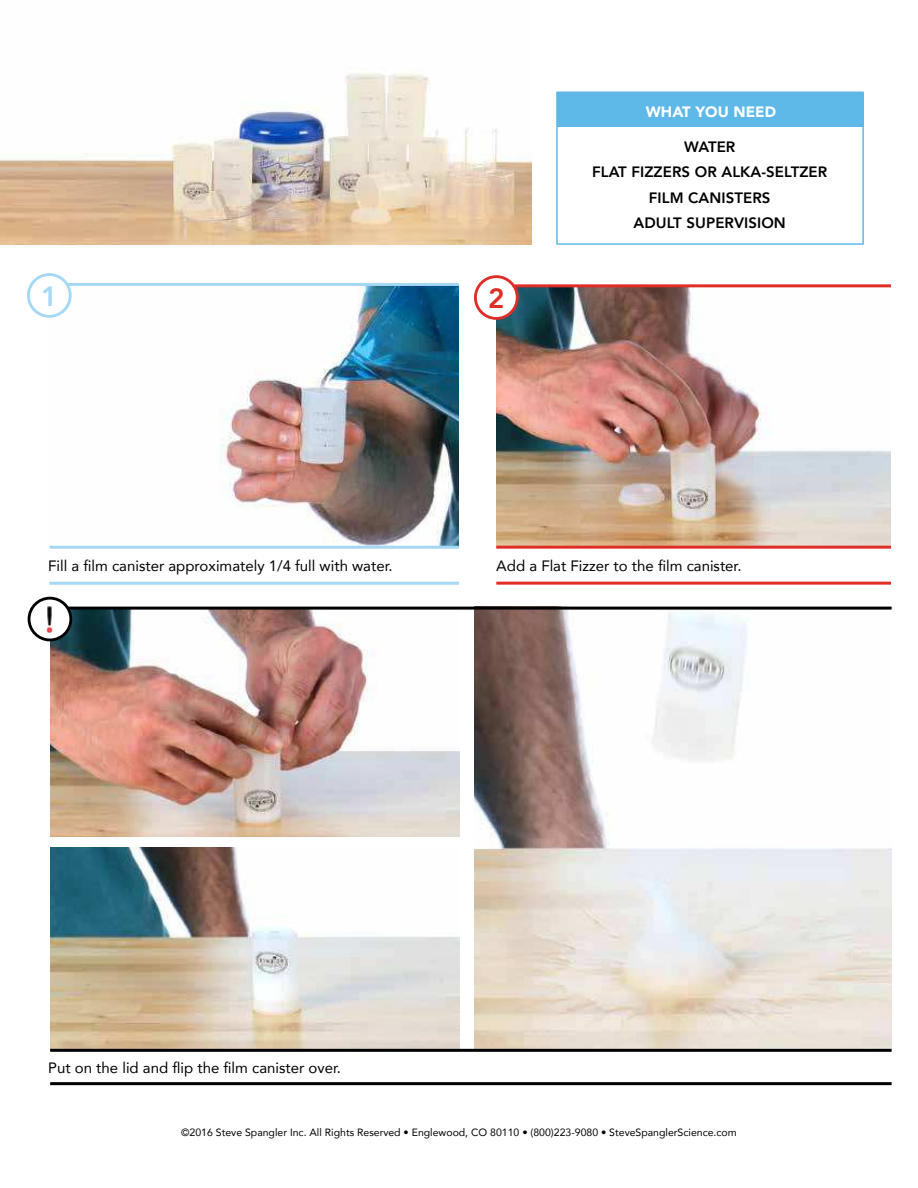
<style>
.page{position:relative;width:918px;height:1188px;background:#fff}
.page>*{position:absolute;margin:0;border:0;box-sizing:border-box;transform-origin:0 0}
.t1{font:800 27.6px "Avenir";color:#a4d8f5}
.t2{font:800 27.6px "Avenir";color:#de2e26}
.t3{font:15px "Avenir";color:#000}
.t4{font:800 15px/25.5px "Avenir";letter-spacing:.005em;color:#000;text-align:center}
.t5{font:900 15px "Avenir";letter-spacing:.005em;color:#fff}
.t6{font:10.5px "Avenir";color:#000}
</style>
<div class="page">
<img style="left:49px;top:286px;width:410px;height:261px">
<img style="left:496px;top:287px;width:395px;height:259px">
<img style="left:50px;top:610px;width:410px;height:227px">
<img style="left:50px;top:847px;width:410px;height:202px">
<img style="left:475px;top:610px;width:417px;height:439px">
<div style="left:558px;top:93px;width:306px;height:34px;background:#5eb9e8"></div>
<div style="left:556px;top:91px;width:308px;height:154px;border:2px solid #5eb9e8"></div>
<img style="left:0;top:73px;width:531px;height:172px">
<div style="left:29px;top:598px;width:42px;height:42px;background:#fff;border-radius:50%"></div>
<div style="left:28px;top:597px;width:44px;height:44px;border:3px solid #000;border-radius:50%"></div>
<div style="left:475px;top:277px;width:42px;height:41px;background:#fff;border-radius:50%"></div>
<div style="left:474px;top:275px;width:45px;height:45px;border:3px solid #de2e26;border-radius:50%"></div>
<hr style="left:514px;top:284px;width:377px;height:3px;background:#de2e26">
<div style="left:28px;top:275px;width:42px;height:41px;background:#fff;border-radius:50%"></div>
<div style="left:27px;top:273px;width:45px;height:45px;border:3px solid #a4d8f5;border-radius:50%"></div>
<hr style="left:67px;top:283px;width:392px;height:3px;background:#a4d8f5">
<img style="left:46px;top:606px;width:7px;height:27px">
<hr style="left:68px;top:607px;width:824px;height:3px;background:#000">
<hr style="left:496px;top:546px;width:395px;height:3px;background:#de2e26">
<hr style="left:50px;top:546px;width:409px;height:3px;background:#a4d8f5">
<hr style="left:50px;top:1082px;width:842px;height:3px;background:#000">
<hr style="left:50px;top:1049px;width:842px;height:3px;background:#000">
<hr style="left:50px;top:582px;width:409px;height:3px;background:#a4d8f5">
<hr style="left:496px;top:582px;width:395px;height:3px;background:#de2e26">
<h1 class="t1" style="left:41px;top:280px;width:18px">1</h1>
<h1 class="t2" style="left:488px;top:282px;width:18px">2</h1>
<p class="t5" style="left:646px;top:106px;width:132px">WHAT YOU NEED</p>
<p class="t4" style="left:592px;top:134px;width:237px">WATER<br>FLAT FIZZERS OR ALKA-SELTZER<br>FILM CANISTERS<br>ADULT SUPERVISION</p>
<p class="t3" style="left:48px;top:554px;width:346px">Fill a film canister approximately 1/4 full with water.</p>
<p class="t3" style="left:496px;top:554px;width:247px">Add a Flat Fizzer to the film canister.</p>
<p class="t3" style="left:48px;top:1056px;width:294px">Put on the lid and flip the film canister over.</p>
<p class="t6" style="left:181px;top:1128px;width:557px">©2016 Steve Spangler Inc. All Rights Reserved • Englewood, CO 80110 • (800)223-9080 • SteveSpanglerScience.com</p>
</div>
